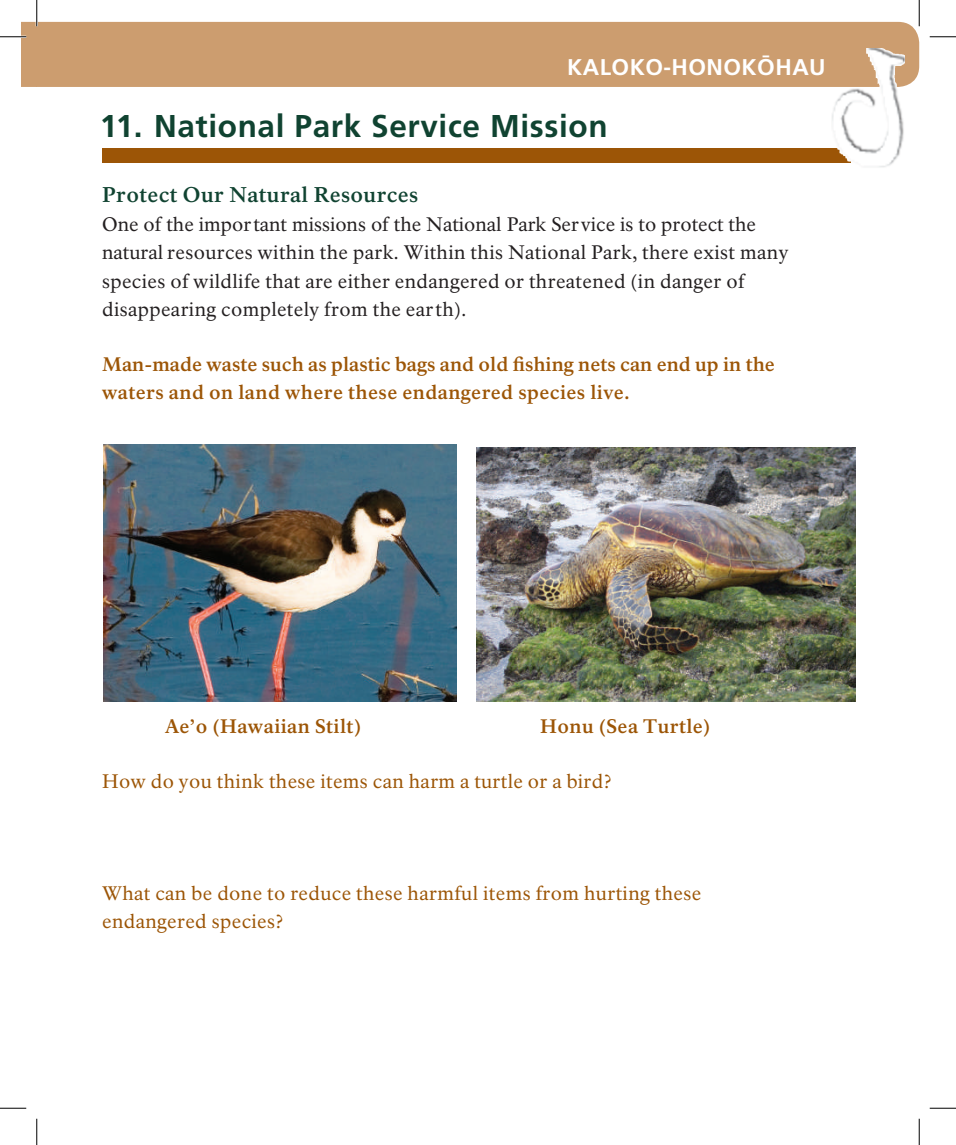
<style>
.page{position:relative;width:956px;height:1145px;background:#fff}
.page>*{position:absolute;margin:0;border:0;box-sizing:border-box;transform-origin:0 0}
.t1{font:700 31.5px "H Frutiger LT Std";letter-spacing:.02em;color:#104331}
.t2{font:700 22.75px "H Frutiger LT Std";letter-spacing:.02em;color:#fff}
.t3{font:700 21px "NPS Rawlinson OT";letter-spacing:.02em;color:#104331}
.t4{font:19.25px/28.3px "NPS Rawlinson OT";letter-spacing:.02em;color:#231f20}
.t5{font:19.25px/28px "NPS Rawlinson OT";letter-spacing:.02em;color:#9c5506}
.t6{font:700 19.25px/28px "NPS Rawlinson OT";color:#9c5506}
.t7{font:700 19.25px "NPS Rawlinson OT";letter-spacing:.02em;color:#9c5506}
</style>
<div class="page">
<svg style="left:918px;top:1118px;width:1px;height:26px"></svg>
<svg style="left:918px;top:0;width:1px;height:22px"></svg>
<svg style="left:36px;top:1118px;width:1px;height:26px"></svg>
<svg style="left:929px;top:1107px;width:27px;height:1px"></svg>
<svg style="left:0;top:1107px;width:26px;height:1px"></svg>
<svg style="left:929px;top:36px;width:27px;height:1px"></svg>
<div style="left:103px;top:149px;width:753px;height:14px;background:#9c5506"></div>
<div style="left:37px;top:22px;width:882px;height:65px;background:#cc9d6f"></div>
<img style="left:831px;top:49px;width:73px;height:118px">
<hr style="left:36px;top:0;width:2px;height:26px;background:#fff">
<svg style="left:0;top:0;width:37px;height:87px"></svg>
<img style="left:104px;top:444px;width:352px;height:257px">
<img style="left:476px;top:448px;width:379px;height:253px">
<p class="t2" style="left:567px;top:53px;width:260px">KALOKO-HONOKŌHAU</p>
<h2 class="t1" style="left:100px;top:108px;width:509px">11. National Park Service Mission</h2>
<h3 class="t3" style="left:102px;top:182px;width:318px">Protect Our Natural Resources</h3>
<p class="t4" style="left:102px;top:210px;width:687px">One of the important missions of the National Park Ser vice is to protect the natural resources within the park. Within this National Park, there exist many species of wildlife that are either endangered or threatened (in danger of disappearing completely from the earth).</p>
<p class="t6" style="left:102px;top:350px;width:674px">Man-made waste such as plastic bags and old fishing nets can end up in the waters and on land where these endangered species live.</p>
<p class="t7" style="left:165px;top:714px;width:197px">Ae’o (Hawaiian Stilt)</p>
<p class="t7" style="left:540px;top:714px;width:172px">Honu (Sea Turtle)</p>
<p class="t5" style="left:102px;top:767px;width:511px">How do you think these items can harm a turtle or a bird?</p>
<p class="t5" style="left:102px;top:879px;width:600px">What can be done to reduce these harmful items from hurting these endangered species?</p>
</div>
